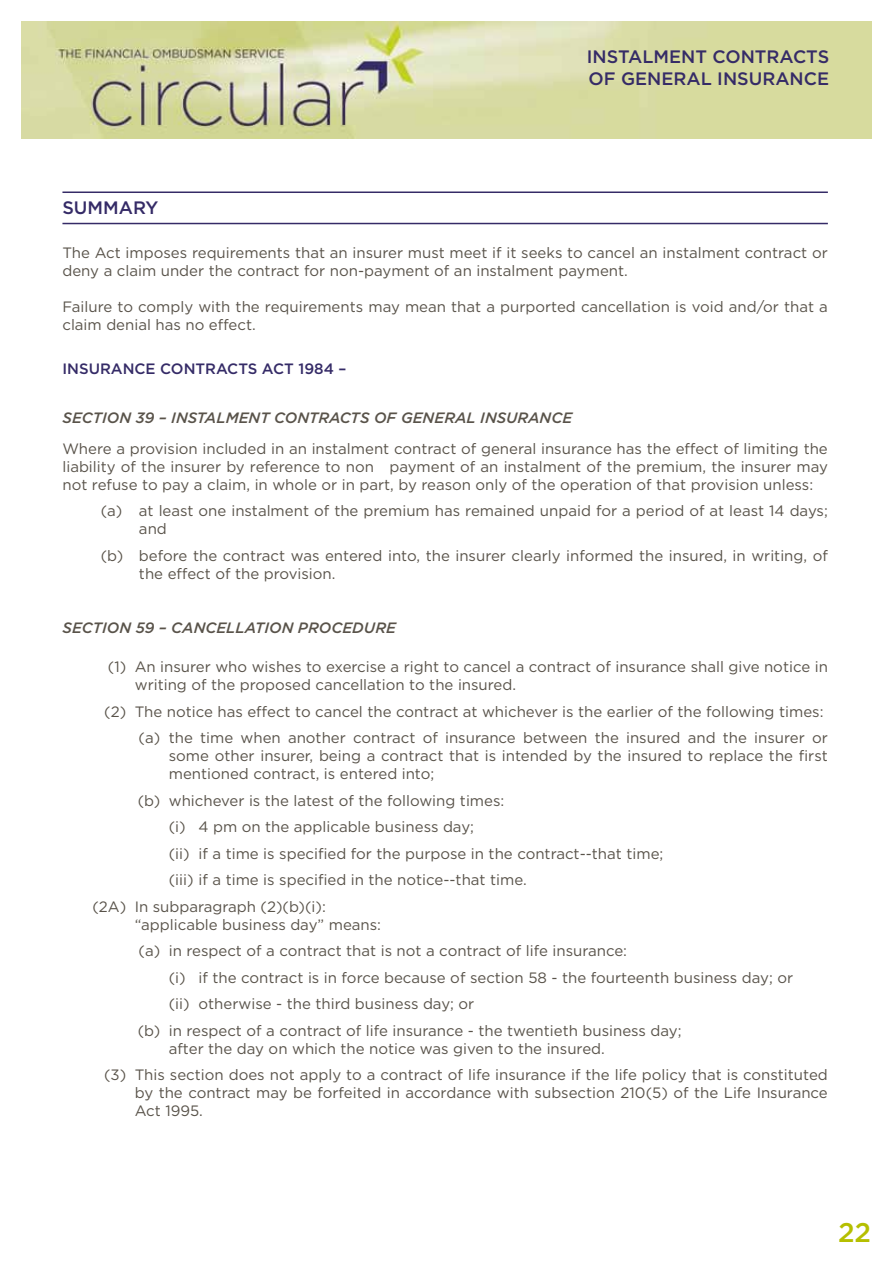
<style>
.page{position:relative;width:893px;height:1263px;background:#fff}
.page>*{position:absolute;margin:0;border:0;box-sizing:border-box;transform-origin:0 0}
.t1{font:500 27px "Gotham";color:#b5bf00}
.t2{font:500 18px "Gotham";color:#352b67}
.t3{font:15px/18px "Gotham";color:#59534a}
.t4{font:italic 500 15px "Gotham";color:#59534a}
.t5{font:500 15px "Gotham";color:#352b67}
</style>
<div class="page">
<img style="left:21px;top:21px;width:851px;height:117px">
<hr style="left:62px;top:191px;width:766px;height:2px;background:#352b67">
<hr style="left:62px;top:223px;width:766px;height:1px;background:#352b67">
<p class="t2" style="left:587px;top:45px;width:19px">INSTA</p>
<p class="t2" style="left:642px;top:45px;width:25px">LMENT</p>
<p class="t2" style="left:712px;top:45px;width:14px">CONTRACTS</p>
<p class="t2" style="left:589px;top:67px;width:47px">OF GENERA</p>
<p class="t2" style="left:701px;top:67px;width:37px">L INSURANCE</p>
<p class="t2" style="left:62px;top:196px;width:27px">SUMMAR</p>
<p class="t2" style="left:146px;top:196px;width:14px">Y</p>
<p class="t3" style="left:62px;top:243px;width:767px">The Act imposes requirements that an insurer must meet if it seeks to cancel an instalment contract or deny a claim under the contract for non-payment of an instalment payment.</p>
<p class="t3" style="left:62px;top:297px;width:767px">Failure to comply with the requirements may mean that a purported cancellation is void and/or that a claim denial has no effect.</p>
<p class="t5" style="left:62px;top:359px;width:285px">INSURANCE CONTRACTS ACT 1984 –</p>
<p class="t4" style="left:62px;top:408px;width:511px">SECTION 39 – INSTALMENT CONTRACTS OF GENERAL INSURANCE</p>
<p class="t3" style="left:62px;top:439px;width:767px;text-align:justify">Where a provision included in an instalment contract of general insurance has the effect of limiting the liability of the insurer by reference to non payment of an instalment of the premium, the insurer may not refuse to pay a claim, in whole or in part, by reason only of the operation of that provision unless:</p>
<p class="t3" style="left:139px;top:502px;width:690px;text-indent:-38px">(a) at least one instalment of the premium has remained unpaid for a period of at least 14 days; and</p>
<p class="t3" style="left:139px;top:546px;width:690px;text-indent:-38px">(b) before the contract was entered into, the insurer clearly informed the insured, in writing, of the effect of the provision.</p>
<p class="t4" style="left:62px;top:618px;width:335px">SECTION 59 – CANCELLATION PROCEDURE</p>
<p class="t3" style="left:135px;top:657px;width:695px;text-indent:-27px">(1) An insurer who wishes to exercise a right to cancel a contract of insurance shall give notice in writing of the proposed cancellation to the insured.</p>
<p class="t3" style="left:104px;top:698px;width:725px;line-height:26.5px;text-align:right">(2) The notice has effect to cancel the contract at whichever is the earlier of the following times: (a) the time when another contract of insurance between the insured and the insurer or</p>
<p class="t3" style="left:169px;top:746px;width:660px">some other insurer, being a contract that is intended by the insured to replace the first mentioned contract, is entered into;</p>
<p class="t3" style="left:138px;top:791px;width:368px">(b) whichever is the latest of the following times:</p>
<p class="t3" style="left:169px;top:817px;width:307px">(i) 4 pm on the applicable business day;</p>
<p class="t3" style="left:169px;top:844px;width:496px">(ii) if a time is specified for the purpose in the contract--that time;</p>
<p class="t3" style="left:169px;top:870px;width:359px">(iii) if a time is specified in the notice--that time.</p>
<p class="t3" style="left:92px;top:897px;width:235px">(2A) In subparagraph (2)(b)(i):</p>
<p class="t3" style="left:135px;top:915px;width:248px">“applicable business day” means:</p>
<p class="t3" style="left:139px;top:941px;width:490px">(a) in respect of a contract that is not a contract of life insurance:</p>
<p class="t3" style="left:169px;top:968px;width:626px">(i) if the contract is in force because of section 58 - the fourteenth business day; or</p>
<p class="t3" style="left:169px;top:994px;width:307px">(ii) otherwise - the third business day; or</p>
<p class="t3" style="left:138px;top:1021px;width:545px">(b) in respect of a contract of life insurance - the twentieth business day;</p>
<p class="t3" style="left:104px;top:1035px;width:725px;line-height:26.5px;text-indent:65px">after the day on which the notice was given to the insured.<br>(3) This section does not apply to a contract of life insurance if the life policy that is constituted</p>
<p class="t3" style="left:135px;top:1083px;width:695px">by the contract may be forfeited in accordance with subsection 210(5) of the Life Insurance<br>Act 1995.</p>
<h1 class="t1" style="left:838px;top:1215px;width:35px">22</h1>
</div>
